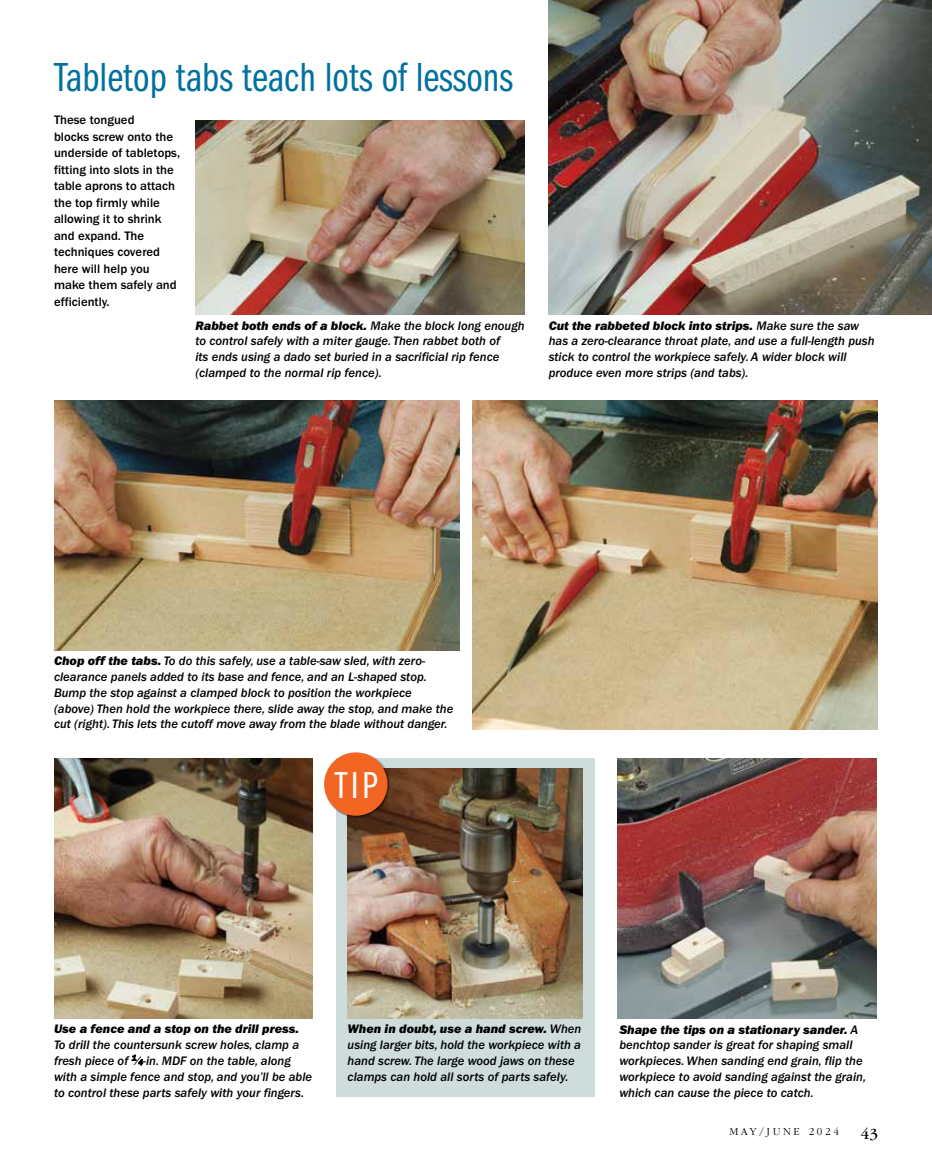
<style>
.page{position:relative;width:932px;height:1175px;background:#fff}
.page>*{position:absolute;margin:0;border:0;box-sizing:border-box;transform-origin:0 0}
.t1{font:42px "ITC Franklin Gothic Std Bk Cp";color:#00719e}
.t2{font:38.85px "ITC Franklin Gothic Std Bk Cp";color:#fff}
.t3{font:16.05px "ITC Garamond Std";color:#000}
.t4{font:12.75px/15.8px "ITC Franklin Gothic Std Med It";color:#000}
.t5{font:500 12.75px/16.5px "ITC Franklin Gothic Std";color:#000}
.t6{font:12.75px "ITC Franklin Gothic Std Hvy It";color:#000}
.t7{font:300 11.1px "ITC Garamond Std";letter-spacing:.24em;color:#000}
.s1{font-family:"ITC Franklin Gothic Std Med It"}
.s2{font-family:"ITC Franklin Gothic Std Hvy It"}
.s3{font-size:8.1px}
</style>
<div class="page">
<img style="left:548px;top:0;width:384px;height:315px">
<div style="left:336px;top:758px;width:259px;height:338px;background:#cedddc"></div>
<img style="left:195px;top:120px;width:329px;height:195px">
<img style="left:54px;top:758px;width:258px;height:260px">
<img style="left:347px;top:768px;width:235px;height:250px">
<img style="left:617px;top:758px;width:259px;height:260px">
<img style="left:472px;top:400px;width:406px;height:329px">
<img style="left:54px;top:400px;width:406px;height:250px">
<div style="left:324px;top:752px;width:66px;height:66px;background:#000;opacity:.45"></div>
<div style="left:324px;top:752px;width:63px;height:63px;background:#f26522;border-radius:50%"></div>
<h1 class="t1" style="left:54px;top:54px;width:460px">Tabletop tabs teach lots of lessons</h1>
<p class="t5" style="left:54px;top:112px;width:128px">These tongued<br>blocks screw onto the underside of tabletops, fitting into slots in the table aprons to attach the top firmly while allowing it to shrink and expand. The techniques covered here will help you make them safely and efficiently.</p>
<p class="t6" style="left:195px;top:318px;width:331px">Rabbet both ends of a block. <span class="s1">Make the block long enough</span></p>
<p class="t4" style="left:195px;top:333px;width:306px;text-align:justify">to control safely with a miter gauge. Then rabbet both of its ends using a dado set buried in a sacrificial rip fence (clamped to the normal rip fence).</p>
<p class="t6" style="left:548px;top:318px;width:312px">Cut the rabbeted block into strips. <span class="s1">Make sure the saw</span></p>
<p class="t4" style="left:548px;top:333px;width:327px">has a zero-clearance throat plate, and use a full-length push stick to control the workpiece safely. A wider block will produce even more strips (and tabs).</p>
<p class="t4" style="left:54px;top:653px;width:401px"><span class="s2">Chop off the tabs.</span> To do this safely, use a table-saw sled, with zero&shy;clearance panels added to its base and fence, and an L-shaped stop.<br>Bump the stop against a clamped block to position the workpiece (above) Then hold the workpiece there, slide away the stop, and make the cut (right). This lets the cutoff move away from the blade without danger.</p>
<h2 class="t2" style="left:335px;top:763px;width:44px">TIP</h2>
<p class="t6" style="left:54px;top:1021px;width:246px">Use a fence and a stop on the drill press.</p>
<p class="t4" style="left:54px;top:1037px;width:260px">To drill the countersunk screw holes, clamp a fresh piece of <sup>1</sup>⁄<span class="s3">4</span>-in. MDF on the table, along with a simple fence and stop, and you’ll be able to control these parts safely with your fingers.</p>
<p class="t6" style="left:347px;top:1021px;width:235px">When in doubt, use a hand screw. <span class="s1">When</span></p>
<p class="t4" style="left:347px;top:1037px;width:235px">using larger bits, hold the workpiece with a hand screw. The large wood jaws on these clamps can hold all sorts of parts safely.</p>
<p class="t6" style="left:619px;top:1021px;width:240px">Shape the tips on a stationary sander. <span class="s1">A</span></p>
<p class="t4" style="left:619px;top:1037px;width:248px">benchtop sander is great for shaping small workpieces. When sanding end grain, flip the workpiece to avoid sanding against the grain, which can cause the piece to catch.</p>
<p class="t7" style="left:729px;top:1125px;width:111px">MAY/JUNE 2024</p>
<p class="t3" style="left:860px;top:1124px;width:19px">43</p>
</div>
